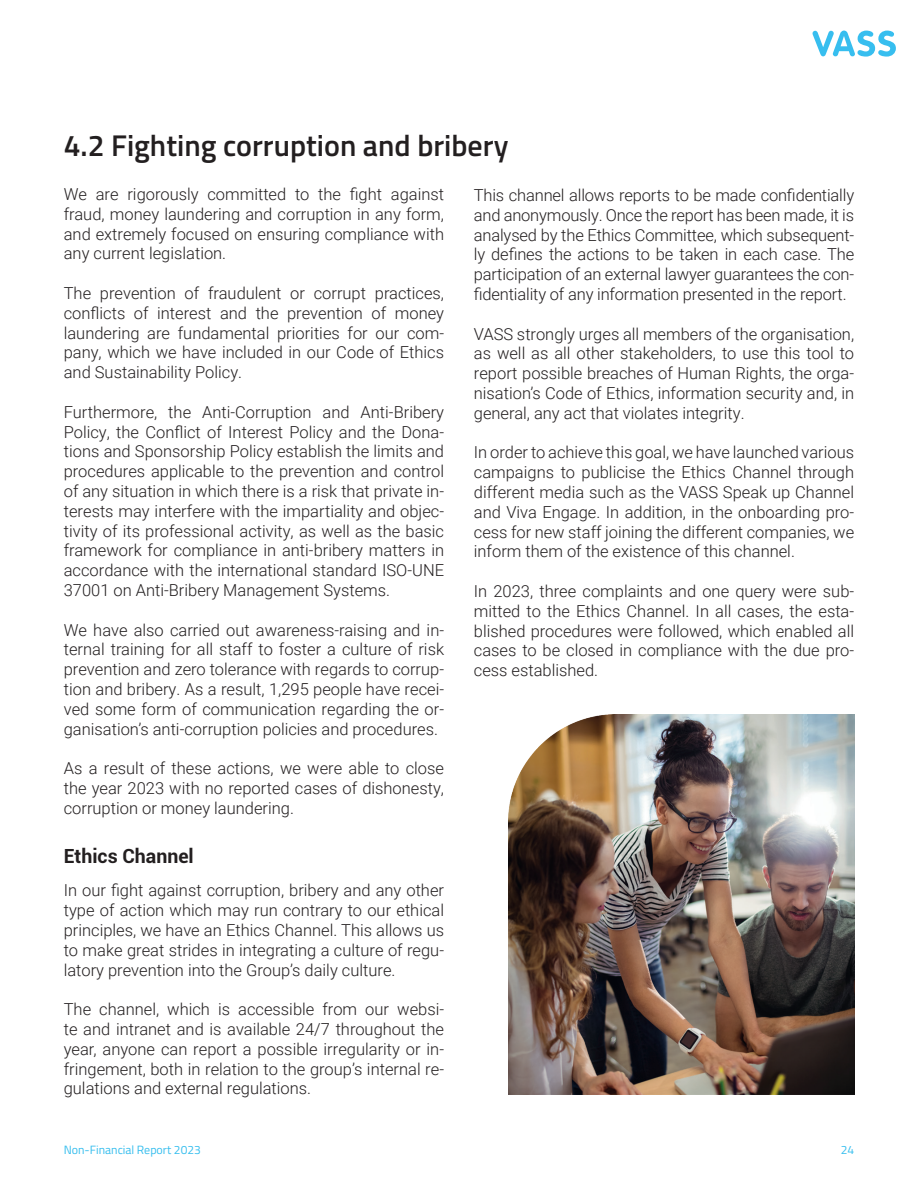
<style>
.page{position:relative;width:918px;height:1188px;background:#fff}
.page>*{position:absolute;margin:0;border:0;box-sizing:border-box;transform-origin:0 0}
.t1{font:600 30px "Titillium Web";color:#231f20}
.t2{font:700 19.5px "Roboto";color:#231f20}
.t3{font:300 16.5px/19.8px "Roboto";color:#231f20;text-align:justify}
.t4{font:12px "Titillium Web";color:#37beee}
</style>
<div class="page">
<svg style="left:813px;top:31px;width:83px;height:26px"></svg>
<img style="left:509px;top:714px;width:345px;height:380px">
<h1 class="t1" style="left:64px;top:123px;width:446px">4.2 Fighting corruption and bribery</h1>
<p class="t3" style="left:64px;top:184px;width:382px">We are rigorously committed to the fight against fraud, money laundering and corruption in any form, and extremely focused on ensuring compliance with any current legislation.</p>
<p class="t3" style="left:64px;top:283px;width:382px">The prevention of fraudulent or corrupt practices, conflicts of interest and the prevention of money laundering are fundamental priorities for our com&shy;pany, which we have included in our Code of Ethics and Sustainability Policy.</p>
<p class="t3" style="left:64px;top:401px;width:382px">Furthermore, the Anti-Corruption and Anti-Bribery Policy, the Conflict of Interest Policy and the Dona&shy;tions and Sponsorship Policy establish the limits and procedures applicable to the prevention and control of any situation in which there is a risk that private in&shy;terests may interfere with the impartiality and objec&shy;tivity of its professional activity, as well as the basic framework for compliance in anti-bribery matters in accordance with the international standard ISO-UNE 37001 on Anti-Bribery Management Systems.</p>
<p class="t3" style="left:64px;top:619px;width:382px">We have also carried out awareness-raising and in&shy;ternal training for all staff to foster a culture of risk prevention and zero tolerance with regards to corrup&shy;tion and bribery. As a result, 1,295 people have recei&shy;ved some form of communication regarding the or&shy;ganisation’s anti-corruption policies and procedures.</p>
<p class="t3" style="left:64px;top:758px;width:382px">As a result of these actions, we were able to close the year 2023 with no reported cases of dishonesty, corruption or money laundering.</p>
<p class="t3" style="left:474px;top:185px;width:382px">This channel allows reports to be made confidentially and anonymously. Once the report has been made, it is analysed by the Ethics Committee, which subsequent&shy;ly defines the actions to be taken in each case. The participation of an external lawyer guarantees the con&shy;fidentiality of any information presented in the report.</p>
<p class="t3" style="left:474px;top:323px;width:382px">VASS strongly urges all members of the organisation, as well as all other stakeholders, to use this tool to report possible breaches of Human Rights, the orga&shy;nisation’s Code of Ethics, information security and, in general, any act that violates integrity.</p>
<p class="t3" style="left:474px;top:442px;width:382px">In order to achieve this goal, we have launched various campaigns to publicise the Ethics Channel through different media such as the VASS Speak up Channel and Viva Engage. In addition, in the onboarding pro&shy;cess for new staff joining the different companies, we inform them of the existence of this channel.</p>
<p class="t3" style="left:474px;top:581px;width:382px">In 2023, three complaints and one query were sub&shy;mitted to the Ethics Channel. In all cases, the esta&shy;blished procedures were followed, which enabled all cases to be closed in compliance with the due pro&shy;cess established.</p>
<p class="t2" style="left:64px;top:842px;width:132px">Ethics Channel</p>
<p class="t3" style="left:64px;top:880px;width:382px">In our fight against corruption, bribery and any other type of action which may run contrary to our ethical principles, we have an Ethics Channel. This allows us to make great strides in integrating a culture of regu&shy;latory prevention into the Group’s daily culture.</p>
<p class="t3" style="left:64px;top:999px;width:382px">The channel, which is accessible from our websi&shy;te and intranet and is available 24/7 throughout the year, anyone can report a possible irregularity or in&shy;fringement, both in relation to the group’s internal re&shy;gulations and external regulations.</p>
<p class="t4" style="left:64px;top:1141px;width:139px">Non-Financial Report 2023</p>
<p class="t4" style="left:841px;top:1141px;width:15px">24</p>
</div>
